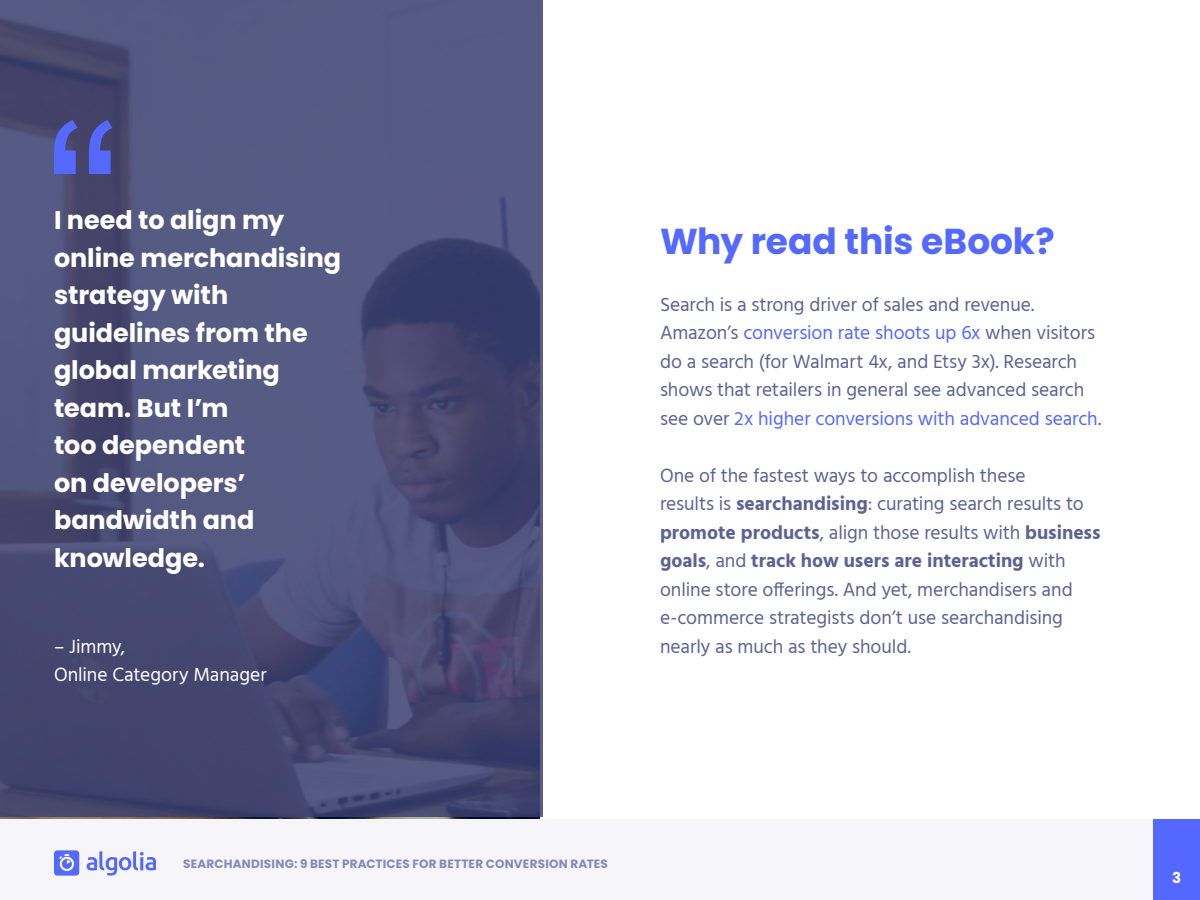
<style>
.page{position:relative;width:1200px;height:900px;background:#fff}
.page>*{position:absolute;margin:0;border:0;box-sizing:border-box;transform-origin:0 0}
.t1{font:700 36px "Poppins";letter-spacing:-.005em;color:#5469ff}
.t2{font:700 25.5px/37.5px "Poppins";letter-spacing:-.005em;color:#fff}
.t3{font:19.5px/28.5px "Hind";letter-spacing:-.005em;color:#5c6394}
.t4{font:19.5px/28.5px "Hind";letter-spacing:-.005em;color:#fff}
.t5{font:700 15px "Poppins";color:#fff}
.t6{font:700 12px "Poppins";letter-spacing:.015em;color:#848ab8}
.s1{color:#5469ff}
.s2{font-weight:700}
</style>
<div class="page">
<div style="left:0;top:819px;width:1200px;height:81px;background:#f5f5fa"></div>
<div style="left:54px;top:850px;width:25px;height:26px;background:#5469ff;border-radius:3px"></div>
<svg style="left:59px;top:854px;width:15px;height:17px"></svg>
<svg style="left:87px;top:851px;width:69px;height:25px"></svg>
<div style="left:1154px;top:819px;width:46px;height:81px;background:#5468ff"></div>
<svg style="left:0;top:0;width:543px;height:818px;background:#4b4f78"></svg>
<svg style="left:54px;top:120px;width:58px;height:54px;background:#4d57b9"></svg>
<h2 class="t2" style="left:54px;top:202px;width:289px">I need to align my online merchandising strategy with guidelines from the global marketing team. But I’m<br>too dependent<br>on developers’ bandwidth and knowledge.</h2>
<p class="t4" style="left:54px;top:633px;width:214px">– Jimmy,<br>Online Category Manager</p>
<h1 class="t1" style="left:660px;top:220px;width:396px">Why read this eBook?</h1>
<p class="t3" style="left:660px;top:291px;width:443px">Search is a strong driver of sales and revenue.<br>Amazon’s <span class="s1">conversion rate shoots up 6x</span> when visitors do a search (for Walmart 4x, and Etsy 3x). Research shows that retailers in general see advanced search see over <span class="s1">2x higher conversions with advanced search</span>.</p>
<p class="t3" style="left:660px;top:462px;width:442px">One of the fastest ways to accomplish these<br>results is <span class="s2">searchandising</span>: curating search results to <span class="s2">promote products</span>, align those results with <span class="s2">business goals</span>, and <span class="s2">track how users are interacting</span> with online store offerings. And yet, merchandisers and e-commerce strategists don’t use searchandising nearly as much as they should.</p>
<p class="t6" style="left:183px;top:856px;width:426px">SEARCHANDISING: 9 BEST PRACTICES FOR BETTER CONVERSION RATES</p>
<p class="t5" style="left:1172px;top:869px;width:11px">3</p>
</div>
